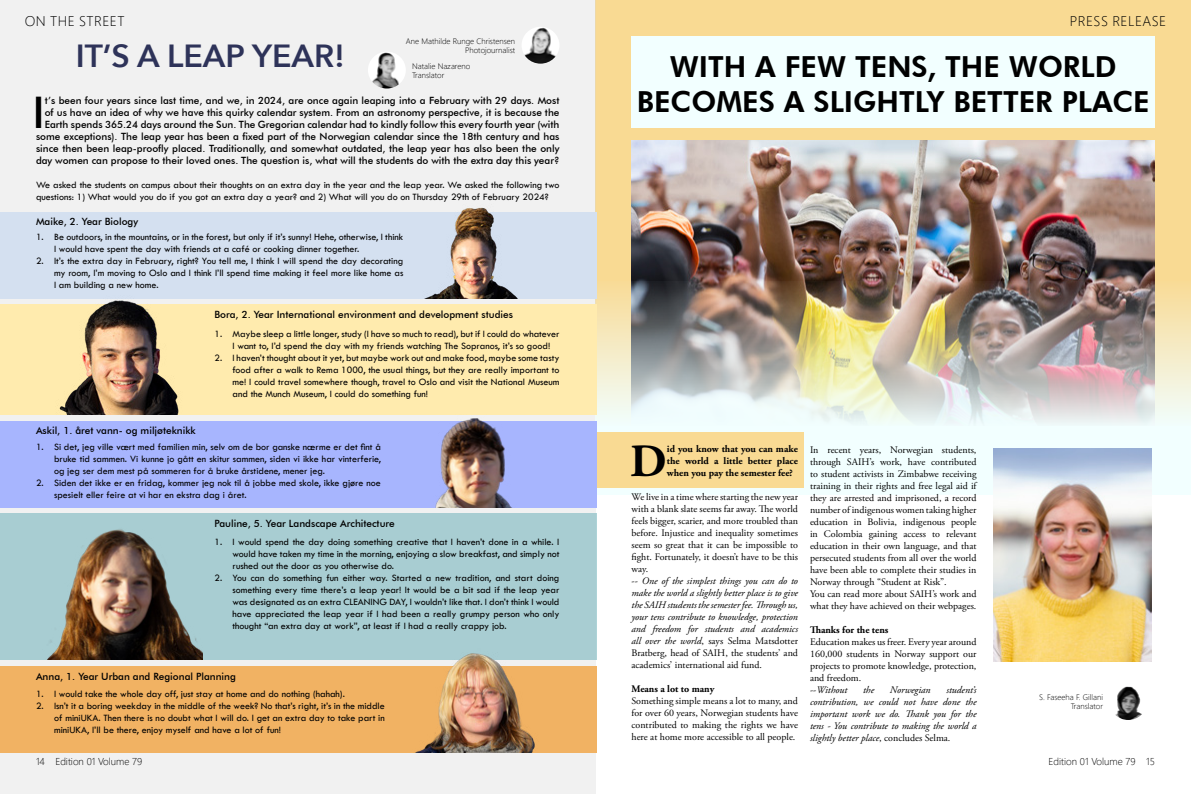
<style>
.page{position:relative;width:1191px;height:794px;background:#fff}
.page>*{position:absolute;margin:0;border:0;box-sizing:border-box;transform-origin:0 0}
.t1{font:700 46.2px "Adobe Garamond Pro";color:#000}
.t2{font:500 43.6px "Futura BT";color:#000}
.t3{font:600 31.9px "Avenir Next";color:#2e3359}
.t4{font:800 29px/34.8px "Futura BT";color:#000;text-align:center}
.t5{font:300 14px "Segoe UI";letter-spacing:.035em;color:#000}
.t6{font:10px/12px "Tw Cen";color:#000;text-align:justify}
.t7{font:10px/12px "Adobe Garamond Pro";letter-spacing:-.01em;color:#000}
.t8{font:500 10px/12px "Futura BT";color:#000;text-align:right}
.t9{font:italic 10px/12px "Adobe Garamond Pro";color:#000;text-align:justify}
.t10{font:700 10px/12px "Adobe Garamond Pro";color:#000;text-align:justify}
.t11{font:300 10px "Segoe UI";color:#000}
.t12{font:300 8px/9px "Segoe UI";color:#000;text-align:right}
.s1{font-style:italic}
.s2{font-style:normal}
</style>
<div class="page">
<div style="left:595px;top:0;width:596px;height:429px;background:#f9da93"></div>
<div style="left:0;top:0;width:595px;height:794px;background:#f1f1f1"></div>
<div style="left:631px;top:36px;width:524px;height:92px;background:#f2ffff"></div>
<img style="left:631px;top:141px;width:524px;height:140px">
<div style="left:595px;top:427px;width:596px;height:68px;background:#f2ffff"></div>
<img style="left:595px;top:281px;width:596px;height:148px">
<div style="left:595px;top:432px;width:209px;height:56px;background:#f9da93"></div>
<img style="left:993px;top:448px;width:158px;height:213px">
<div style="left:0;top:421px;width:596px;height:86px;background:#a7b5fe"></div>
<div style="left:0;top:513px;width:596px;height:147px;background:#a8cdd2"></div>
<div style="left:0;top:666px;width:596px;height:86px;background:#f1b263"></div>
<div style="left:0;top:304px;width:596px;height:111px;background:#ffebae"></div>
<div style="left:0;top:212px;width:596px;height:86px;background:#d4e0f0"></div>
<img style="left:47px;top:529px;width:155px;height:131px">
<img style="left:416px;top:653px;width:119px;height:99px">
<img style="left:435px;top:418px;width:76px;height:89px">
<img style="left:23px;top:298px;width:192px;height:117px">
<img style="left:426px;top:207px;width:91px;height:91px">
<img style="left:522px;top:27px;width:37px;height:37px">
<img style="left:368px;top:52px;width:38px;height:37px">
<img style="left:1115px;top:686px;width:27px;height:34px">
<h3 class="t5" style="left:25px;top:8px;width:101px">ON THE STREET</h3>
<h3 class="t5" style="left:1069px;top:8px;width:98px">PRESS RELEASE</h3>
<h3 class="t4" style="left:636px;top:49px;width:514px">WITH A FEW TENS, THE WORLD<br>BECOMES A SLIGHTLY BETTER PLACE</h3>
<p class="t12" style="left:406px;top:36px;width:111px">Ane Mathilde Runge Christensen<br>Photojournalist</p>
<p class="t12" style="left:412px;top:60px;width:60px;text-align:left">Natalie Nazareno<br>Translator</p>
<h3 class="t3" style="left:76px;top:28px;width:271px">IT’S A LEAP YEAR!</h3>
<p class="t8" style="left:36px;top:94px;width:525px">t’s been four years since last time, and we, in 2024, are once again leaping into a February with 29 days. Most of us have an idea of why we have this quirky calendar system. From an astronomy perspective, it is because the Earth spends 365.24 days around the Sun. The Gregorian calendar had to kindly follow this every fourth year (with some exceptions). The leap year has been a fixed part of the Norwegian calendar since the 18th century and has since then been leap-proofly placed. Traditionally, and somewhat outdated, the leap year has also been the only day women can propose to their loved ones. The question is, what will the students do with the extra day this year?</p>
<p class="t6" style="left:36px;top:178px;width:525px">We asked the students on campus about their thoughts on an extra day in the year and the leap year. We asked the following two questions: 1) What would you do if you got an extra day a year? and 2) What will you do on Thursday 29th of February 2024?</p>
<h2 class="t2" style="left:32px;top:86px;width:14px">I</h2>
<p class="t8" style="left:36px;top:216px;width:104px">Maike, 2. Year Biology</p>
<p class="t6" style="left:54px;top:231px;width:351px;text-indent:-18px">1. Be outdoors, in the mountains, or in the forest, but only if it’s sunny! Hehe, otherwise, I think<br>I would have spent the day with friends at a café or cooking dinner together.</p>
<p class="t6" style="left:54px;top:255px;width:351px;text-indent:-18px">2. It’s the extra day in February, right? You tell me, I think I will spend the day decorating my room, I’m moving to Oslo and I think I’ll spend time making it feel more like home as I am building a new home.</p>
<p class="t8" style="left:214px;top:308px;width:300px">Bora, 2. Year International environment and development studies</p>
<p class="t6" style="left:232px;top:327px;width:328px;text-indent:-18px">1. Maybe sleep a little longer, study (I have so much to read), but if I could do whatever<br>I want to, I’d spend the day with my friends watching The Sopranos, it’s so good!</p>
<p class="t6" style="left:232px;top:351px;width:328px;text-indent:-18px">2. I haven’t thought about it yet, but maybe work out and make food, maybe some tasty food after a walk to Rema 1000, the usual things, but they are really important to me! I could travel somewhere though, travel to Oslo and visit the National Museum and the Munch Museum, I could do something fun!</p>
<p class="t8" style="left:36px;top:425px;width:161px">Askil, 1. året vann- og miljøteknikk</p>
<p class="t6" style="left:54px;top:441px;width:328px;text-indent:-18px">1. Si det, jeg ville vært med familien min, selv om de bor ganske nærme er det fint å bruke tid sammen. Vi kunne jo gått en skitur sammen, siden vi ikke har vinterferie, og jeg ser dem mest på sommeren for å bruke årstidene, mener jeg.</p>
<p class="t6" style="left:54px;top:477px;width:328px;text-indent:-18px">2. Siden det ikke er en fridag, kommer jeg nok til å jobbe med skole, ikke gjøre noe spesielt eller feire at vi har en ekstra dag i året.</p>
<p class="t8" style="left:214px;top:517px;width:182px">Pauline, 5. Year Landscape Architecture</p>
<p class="t6" style="left:232px;top:535px;width:328px;text-indent:-18px">1. I would spend the day doing something creative that I haven’t done in a while. I would have taken my time in the morning, enjoying a slow breakfast, and simply not rushed out the door as you otherwise do.</p>
<p class="t6" style="left:232px;top:571px;width:328px;text-indent:-18px">2. You can do something fun either way. Started a new tradition, and start doing something every time there’s a leap year! It would be a bit sad if the leap year was designated as an extra CLEANING DAY, I wouldn’t like that. I don’t think I would have appreciated the leap year if I had been a really grumpy person who only thought “an extra day at work”, at least if I had a really crappy job.</p>
<p class="t8" style="left:36px;top:670px;width:201px">Anna, 1. Year Urban and Regional Planning</p>
<p class="t6" style="left:36px;top:688px;width:310px">1. I would take the whole day off, just stay at home and do nothing (hahah).</p>
<p class="t6" style="left:54px;top:700px;width:332px;text-indent:-18px">2. Isn’t it a boring weekday in the middle of the week? No that’s right, it’s in the middle of miniUKA. Then there is no doubt what I will do. I get an extra day to take part in miniUKA, I’ll be there, enjoy myself and have a lot of fun!</p>
<h1 class="t1" style="left:630px;top:435px;width:38px">D</h1>
<p class="t10" style="left:667px;top:443px;width:132px">id you know that you can make the world a little better place when you pay the semester fee?</p>
<p class="t7" style="left:631px;top:491px;width:168px">We live in a time where starting the new year with a blank slate seems far away. The world feels bigger, scarier, and more troubled than before. Injustice and inequality sometimes seem so great that it can be impossible to fight. Fortunately, it doesn’t have to be this way.<br>-- <span class="s1">One of the simplest things you can do to make the world a slightly better place is to give the SAIH students the semester fee. Through us, your tens contribute to knowledge, protection and freedom for students and academics all over the world</span>, says Selma Matsdotter Bratberg, head of SAIH, the students’ and academics’ international aid fund.</p>
<p class="t10" style="left:631px;top:683px;width:84px">Means a lot to many</p>
<p class="t7" style="left:631px;top:695px;width:168px;text-align:justify">Something simple means a lot to many, and for over 60 years, Norwegian students have contributed to making the rights we have here at home more accessible to all people.</p>
<p class="t7" style="left:810px;top:444px;width:169px">In recent years, Norwegian students, through SAIH’s work, have contributed to student activists in Zimbabwe receiving training in their rights and free legal aid if they are arrested and imprisoned, a record number of indigenous women taking higher education in Bolivia, indigenous people in Colombia gaining access to relevant education in their own language, and that persecuted students from all over the world have been able to complete their studies in Norway through “Student at Risk”.<br>You can read more about SAIH’s work and what they have achieved on their webpages.</p>
<p class="t10" style="left:810px;top:624px;width:80px">Thanks for the tens</p>
<p class="t7" style="left:810px;top:636px;width:168px">Education makes us freer. Every year around<br>160,000 students in Norway support our projects to promote knowledge, protection, and freedom.<br>--<span class="s1">Without</span></p>
<p class="t9" style="left:810px;top:684px;width:168px;text-indent:136px">student’s contribution, we could not have done the important work we do. Thank you for the tens - You contribute to making the world a slightly better place<span class="s2">, concludes Selma.</span></p>
<p class="t9" style="left:863px;top:684px;width:13px">the</p>
<p class="t9" style="left:890px;top:684px;width:42px">Norwegian</p>
<p class="t12" style="left:1039px;top:692px;width:65px">S. Faseeha F. Gillani<br>Translator</p>
<p class="t11" style="left:36px;top:752px;width:108px">14 Edition 01 Volume 79</p>
<p class="t11" style="left:1048px;top:752px;width:108px">Edition 01 Volume 79 15</p>
</div>
